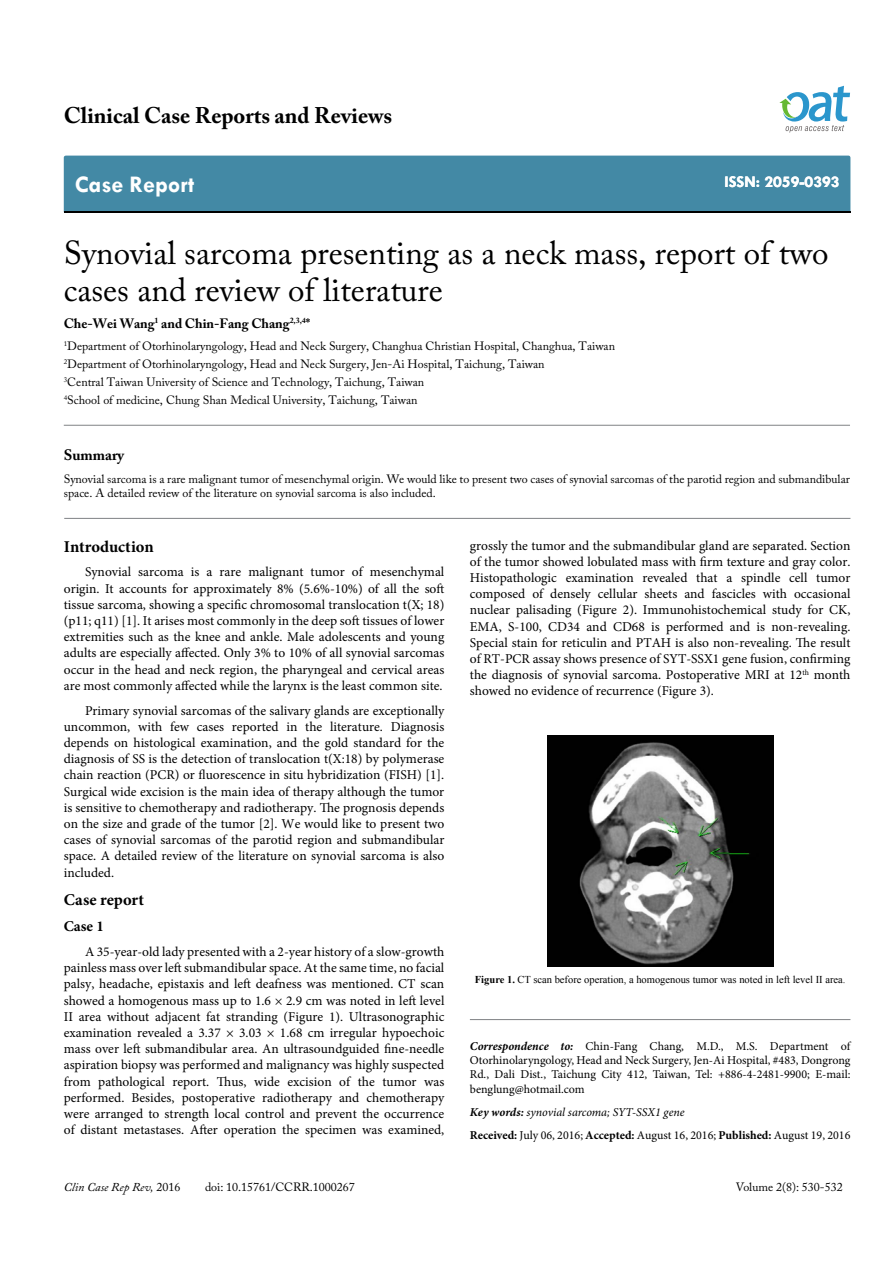
<style>
.page{position:relative;width:893px;height:1263px;background:#fff}
.page>*{position:absolute;margin:0;border:0;box-sizing:border-box;transform-origin:0 0}
.t1{font:33px/37.5px "Adobe Caslon Pro";color:#000}
.t2{font:700 24px "Tw Cen";color:#fff}
.t3{font:700 22.5px "Adobe Caslon Pro";color:#000}
.t4{font:700 16.5px "Minion Pro";letter-spacing:.005em;color:#000}
.t5{font:700 16.5px "Tw Cen";color:#fff}
.t6{font:700 15px "Adobe Caslon Pro";color:#000}
.t7{font:700 15px "Minion Pro";color:#000}
.t8{font:13.5px/16.2px "Minion Pro";color:#000;text-align:justify}
.t9{font:700 13.5px "Adobe Caslon Pro";color:#000}
.t10{font:12px/18px "Adobe Caslon Pro";color:#000}
.t11{font:12px/14.4px "Minion Pro";color:#000;text-align:justify}
.t12{font:italic 12px "Adobe Caslon Pro";color:#000}
.t13{font:10.5px "Times New Roman";color:#000}
.s1{font-style:normal}
.s2{font-weight:700}
.s3{font-weight:700;font-style:italic}
.s4{font-style:italic}
</style>
<div class="page">
<div style="left:64px;top:156px;width:786px;height:56px;background:#4389a5"></div>
<svg style="left:779px;top:86px;width:71px;height:47px"></svg>
<hr style="left:470px;top:1019px;width:380px;height:1px;background:#808285">
<hr style="left:64px;top:425px;width:786px;height:1px;background:#808285">
<hr style="left:64px;top:518px;width:786px;height:1px;background:#808285">
<img style="left:547px;top:735px;width:226px;height:232px">
<h3 class="t3" style="left:64px;top:102px;width:330px">Clinical Case Reports and Reviews</h3>
<h2 class="t2" style="left:75px;top:170px;width:121px">Case Report</h2>
<p class="t5" style="left:724px;top:172px;width:117px">ISSN: 2059-0393</p>
<h1 class="t1" style="left:64px;top:234px;width:766px">Synovial sarcoma presenting as a neck mass, report of two cases and review of literature</h1>
<p class="t9" style="left:64px;top:315px;width:248px">Che-Wei Wang<sup>1</sup> and Chin-Fang Chang<sup>2,3,4</sup>*</p>
<p class="t10" style="left:64px;top:337px;width:553px"><sup>1</sup>Department of Otorhinolaryngology, Head and Neck Surgery, Changhua Christian Hospital, Changhua, Taiwan <sup>2</sup>Department of Otorhinolaryngology, Head and Neck Surgery, Jen-Ai Hospital, Taichung, Taiwan<br><sup>3</sup>Central Taiwan University of Science and Technology, Taichung, Taiwan<br><sup>4</sup>School of medicine, Chung Shan Medical University, Taichung, Taiwan</p>
<p class="t6" style="left:64px;top:446px;width:62px">Summary</p>
<p class="t10" style="left:64px;top:471px;width:788px;line-height:14.4px">Synovial sarcoma is a rare malignant tumor of mesenchymal origin. We would like to present two cases of synovial sarcomas of the parotid region and submandibular space. A detailed review of the literature on synovial sarcoma is also included.</p>
<p class="t4" style="left:64px;top:535px;width:91px">Introduction</p>
<p class="t8" style="left:64px;top:564px;width:382px;text-indent:21px">Synovial sarcoma is a rare malignant tumor of mesenchymal origin. It accounts for approximately 8% (5.6%-10%) of all the soft tissue sarcoma, showing a specific chromosomal translocation t(X; 18) (p11; q11) [1]. It arises most commonly in the deep soft tissues of lower extremities such as the knee and ankle. Male adolescents and young adults are especially affected. Only 3% to 10% of all synovial sarcomas occur in the head and neck region, the pharyngeal and cervical areas are most commonly affected while the larynx is the least common site.</p>
<p class="t8" style="left:64px;top:702px;width:382px;text-indent:21px">Primary synovial sarcomas of the salivary glands are exceptionally uncommon, with few cases reported in the literature. Diagnosis depends on histological examination, and the gold standard for the diagnosis of SS is the detection of translocation t(X:18) by polymerase chain reaction (PCR) or fluorescence in situ hybridization (FISH) [1].<br>Surgical wide excision is the main idea of therapy although the tumor is sensitive to chemotherapy and radiotherapy. The prognosis depends on the size and grade of the tumor [2]. We would like to present two cases of synovial sarcomas of the parotid region and submandibular space. A detailed review of the literature on synovial sarcoma is also included.</p>
<p class="t4" style="left:64px;top:888px;width:82px">Case report</p>
<p class="t7" style="left:64px;top:916px;width:42px">Case 1</p>
<p class="t8" style="left:64px;top:944px;width:382px;text-indent:21px">A 35-year-old lady presented with a 2-year history of a slow-growth painless mass over left submandibular space. At the same time, no facial palsy, headache, epistaxis and left deafness was mentioned. CT scan showed a homogenous mass up to 1.6 × 2.9 cm was noted in left level II area without adjacent fat stranding (Figure 1). Ultrasonographic examination revealed a 3.37 × 3.03 × 1.68 cm irregular hypoechoic mass over left submandibular area. An ultrasoundguided fine-needle aspiration biopsy was performed and malignancy was highly suspected from pathological report. Thus, wide excision of the tumor was performed. Besides, postoperative radiotherapy and chemotherapy were arranged to strength local control and prevent the occurrence of distant metastases. After operation the specimen was examined,</p>
<p class="t12" style="left:64px;top:1180px;width:118px">Clin Case Rep Rev, <span class="s1">2016</span></p>
<p class="t10" style="left:205px;top:1178px;width:151px">doi: 10.15761/CCRR.1000267</p>
<p class="t8" style="left:470px;top:537px;width:382px">grossly the tumor and the submandibular gland are separated. Section of the tumor showed lobulated mass with firm texture and gray color.<br>Histopathologic examination revealed that a spindle cell tumor composed of densely cellular sheets and fascicles with occasional nuclear palisading (Figure 2). Immunohistochemical study for CK, EMA, S-100, CD34 and CD68 is performed and is non-revealing.<br>Special stain for reticulin and PTAH is also non-revealing. The result of RT-PCR assay shows presence of SYT-SSX1 gene fusion, confirming the diagnosis of synovial sarcoma. Postoperative MRI at 12<sup>th</sup> month showed no evidence of recurrence (Figure 3).</p>
<p class="t13" style="left:475px;top:972px;width:372px"><span class="s2">Figure 1.</span> CT scan before operation, a homogenous tumor was noted in left level II area.</p>
<p class="t11" style="left:470px;top:1039px;width:382px"><span class="s3">Correspondence to:</span> Chin-Fang Chang, M.D., M.S. Department of Otorhinolaryngology, Head and Neck Surgery, Jen-Ai Hospital, #483, Dongrong Rd., Dali Dist., Taichung City 412, Taiwan, Tel: +886-4-2481-9900; E-mail: benglung@hotmail.com</p>
<p class="t11" style="left:470px;top:1100px;width:382px;line-height:23px"><span class="s3">Key words:</span> <span class="s4">synovial sarcoma; SYT-SSX1 gene<br></span><span class="s2">Received:</span> July 06, 2016; <span class="s2">Accepted:</span> August 16, 2016; <span class="s2">Published:</span> August 19, 2016</p>
<p class="t10" style="left:736px;top:1178px;width:108px">Volume 2(8): 530-532</p>
</div>
